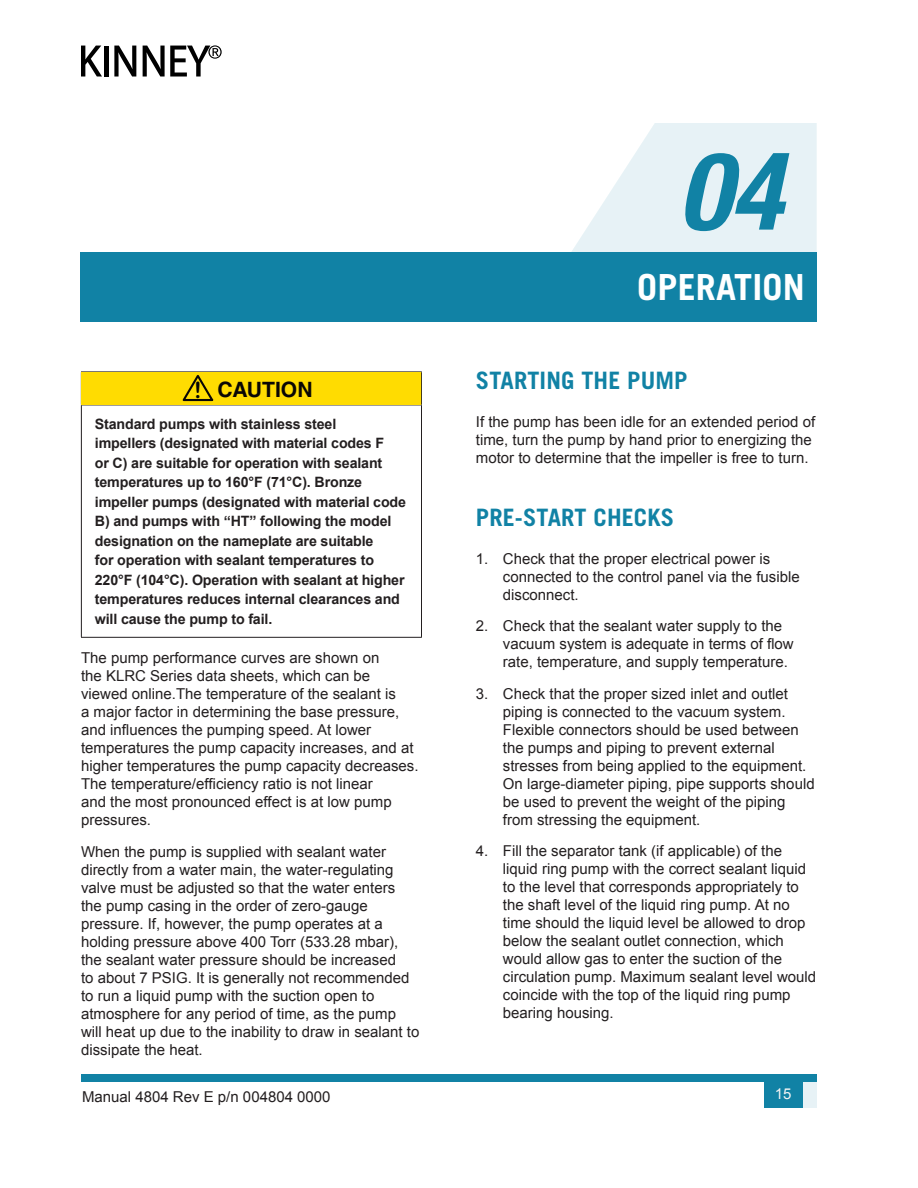
<style>
.page{position:relative;width:918px;height:1188px;background:#fff}
.page>*{position:absolute;margin:0;border:0;box-sizing:border-box;transform-origin:0 0}
.t1{font:italic 700 condensed 108px "Helvetica Neue LT Std";color:#1182a5}
.Chapter_Title_Right{font:700 36px "Trade Gothic LT Std";letter-spacing:.005em;color:#fff}
.Heading_1{font:700 24px "Trade Gothic LT Std";letter-spacing:.005em;color:#1182a5}
.t2{font:700 21.15px "Helvetica";color:#0a0705}
.Body{font:15px/18px "Arial";color:#231f20}
.t3{font:15px "Arial";color:#f3f3f3}
.Warning_Text{font:700 14.25px/19.5px "Arial";letter-spacing:-.01em;color:#231f20}
.s1{font-family:"Arial Rounded MT Bold";font-weight:400;font-size:22.65px;color:#050504}
</style>
<div class="page">
<svg style="left:571px;top:123px;width:246px;height:129px"></svg>
<div style="left:80px;top:252px;width:737px;height:70px;background:#1182a5"></div>
<svg style="left:81px;top:46px;width:21px;height:31px"></svg>
<div style="left:104px;top:46px;width:5px;height:31px;background:#000"></div>
<svg style="left:114px;top:46px;width:22px;height:31px"></svg>
<svg style="left:143px;top:45px;width:79px;height:32px"></svg>
<div style="left:81px;top:1075px;width:736px;height:7px;background:#1182a5"></div>
<div style="left:764px;top:1080px;width:38px;height:28px;background:#1182a5"></div>
<svg style="left:802px;top:1082px;width:15px;height:26px"></svg>
<hr style="left:81px;top:372px;width:1px;height:33px;background:#231f20">
<hr style="left:421px;top:372px;width:1px;height:33px;background:#231f20">
<hr style="left:81px;top:405px;width:341px;height:1px;background:#231f20">
<hr style="left:81px;top:405px;width:1px;height:232px;background:#231f20">
<hr style="left:421px;top:405px;width:1px;height:232px;background:#231f20">
<hr style="left:81px;top:637px;width:341px;height:1px;background:#231f20">
<div style="left:82px;top:372px;width:339px;height:33px;background:#ffdc01"></div>
<p class="t2" style="left:194px;top:376px;width:120px"><span class="s1">!</span> CAUTION</p>
<p class="Warning_Text" style="left:95px;top:415px;width:313px">Standard pumps with stainless steel<br>impellers (designated with material codes F<br>or C) are suitable for operation with sealant temperatures up to 160°F (71°C). Bronze impeller pumps (designated with material code B) and pumps with “HT” following the model designation on the nameplate are suitable<br>for operation with sealant temperatures to 220°F (104°C). Operation with sealant at higher temperatures reduces internal clearances and will cause the pump to fail.</p>
<p class="Body" style="left:81px;top:649px;width:339px">The pump performance curves are shown on<br>the KLRC Series data sheets, which can be viewed online.The temperature of the sealant is<br>a major factor in determining the base pressure, and influences the pumping speed. At lower temperatures the pump capacity increases, and at higher temperatures the pump capacity decreases.<br>The temperature/efficiency ratio is not linear<br>and the most pronounced effect is at low pump pressures.</p>
<p class="Body" style="left:81px;top:843px;width:340px">When the pump is supplied with sealant water directly from a water main, the water-regulating valve must be adjusted so that the water enters the pump casing in the order of zero-gauge pressure. If, however, the pump operates at a holding pressure above 400 Torr (533.28 mbar), the sealant water pressure should be increased<br>to about 7 PSIG. It is generally not recommended to run a liquid pump with the suction open to atmosphere for any period of time, as the pump will heat up due to the inability to draw in sealant to dissipate the heat.</p>
<p class="Body" style="left:82px;top:1088px;width:250px">Manual 4804 Rev E p/n 004804 0000</p>
<h1 class="t1" style="left:678px;top:126px;width:105px">04</h1>
<p class="Chapter_Title_Right" style="left:637px;top:265px;width:169px">OPERATION</p>
<p class="Heading_1" style="left:476px;top:366px;width:213px">STARTING THE PUMP</p>
<p class="Body" style="left:476px;top:413px;width:341px">If the pump has been idle for an extended period of time, turn the pump by hand prior to energizing the motor to determine that the impeller is free to turn.</p>
<p class="Heading_1" style="left:476px;top:502px;width:200px">PRE-START CHECKS</p>
<p class="Body" style="left:503px;top:550px;width:298px;text-indent:-27px">1. Check that the proper electrical power is connected to the control panel via the fusible disconnect.</p>
<p class="Body" style="left:503px;top:617px;width:292px;text-indent:-27px">2. Check that the sealant water supply to the vacuum system is adequate in terms of flow rate, temperature, and supply temperature.</p>
<p class="Body" style="left:503px;top:685px;width:313px;text-indent:-27px">3. Check that the proper sized inlet and outlet piping is connected to the vacuum system.<br>Flexible connectors should be used between the pumps and piping to prevent external stresses from being applied to the equipment.<br>On large-diameter piping, pipe supports should be used to prevent the weight of the piping from stressing the equipment.</p>
<p class="Body" style="left:503px;top:842px;width:315px;text-indent:-27px">4. Fill the separator tank (if applicable) of the liquid ring pump with the correct sealant liquid to the level that corresponds appropriately to the shaft level of the liquid ring pump. At no time should the liquid level be allowed to drop below the sealant outlet connection, which would allow gas to enter the suction of the circulation pump. Maximum sealant level would coincide with the top of the liquid ring pump bearing housing.</p>
<p class="t3" style="left:775px;top:1084px;width:18px">15</p>
</div>
